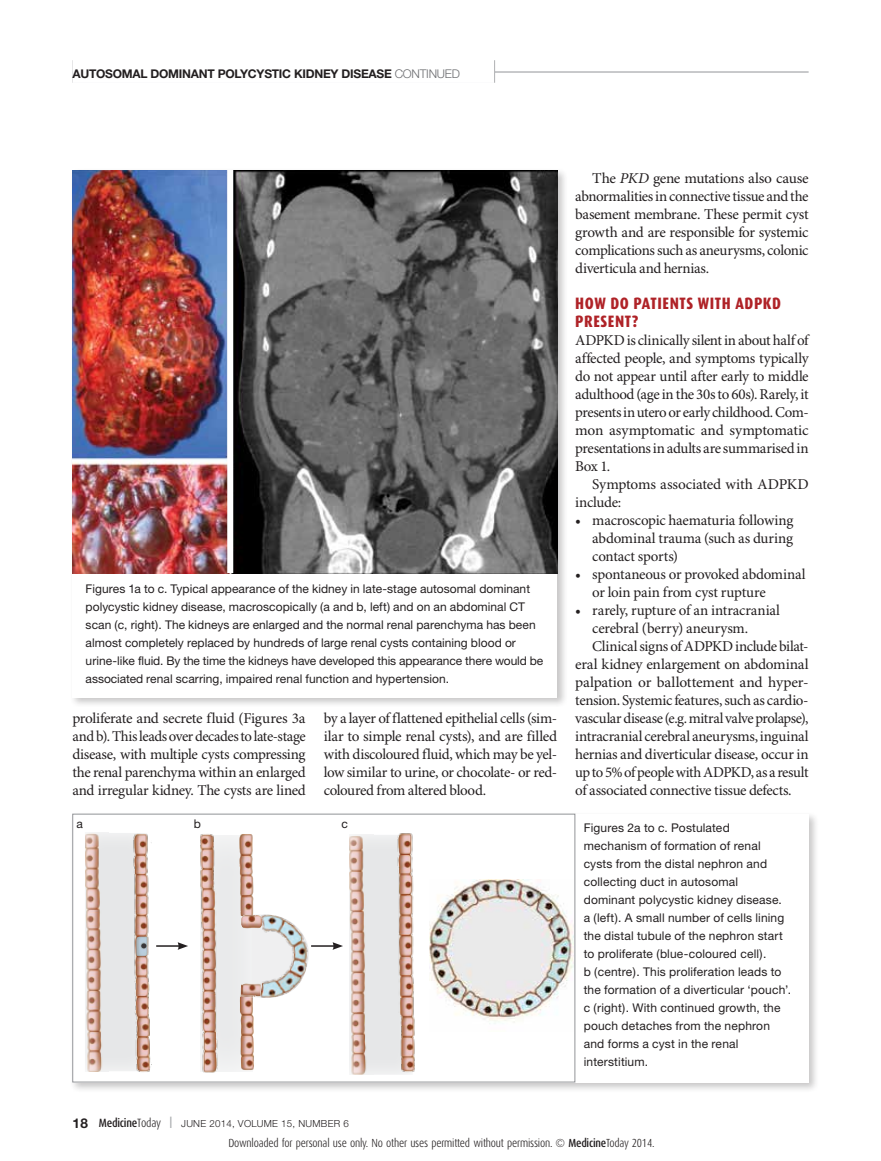
<style>
.page{position:relative;width:881px;height:1161px;background:#fff}
.page>*{position:absolute;margin:0;border:0;box-sizing:border-box;transform-origin:0 0}
.t1{font:800 16.5px/18px "Dax Condensed";letter-spacing:.03em;color:#af2227}
.t2{font:15px/18px "Minion Pro";letter-spacing:-.02em;color:#231f20;text-align:justify}
.t3{font:12px/18px "Helvetica Neue";letter-spacing:.005em;color:#231f20}
.t4{font:700 12px "Helvetica Neue";letter-spacing:-.02em;color:#231f20}
.t5{font:500 12px "Dax Condensed";letter-spacing:-.02em;color:#231f20}
.t6{font:300 11.7px "Dax Condensed";letter-spacing:-.02em;color:#231f20}
.t7{font:300 9.75px "Helvetica Neue";letter-spacing:.025em;color:#231f20}
.s1{font-weight:300;color:#6d6e71}
.s2{font-style:italic}
.s3{font-family:"Helvetica Neue";font-weight:700;font-size:13.5px}
.s4{font-weight:300}
.s5{font-weight:500}
</style>
<div class="page">
<hr style="left:72px;top:72px;width:736px;height:1px;background:#939598">
<div style="left:70px;top:168px;width:498px;height:540px;background:#231f20;opacity:.25"></div>
<div style="left:72px;top:170px;width:485px;height:527px;background:#fff"></div>
<img style="left:72px;top:170px;width:485px;height:403px">
<div style="left:72px;top:53px;width:422px;height:30px;background:#fff"></div>
<div style="left:227px;top:170px;width:6px;height:403px;background:#fff"></div>
<div style="left:70px;top:812px;width:749px;height:281px;background:#231f20;opacity:.25"></div>
<div style="left:72px;top:814px;width:736px;height:268px;background:#fff"></div>
<div style="left:199px;top:833px;width:56px;height:240px;background:#eaebeb"></div>
<div style="left:72px;top:814px;width:503px;height:268px;border:1px solid #939598"></div>
<img style="left:429px;top:879px;width:144px;height:145px">
<hr style="left:156px;top:945px;width:24px;height:2px;background:#231f20">
<svg style="left:177px;top:942px;width:11px;height:8px"></svg>
<hr style="left:311px;top:945px;width:24px;height:2px;background:#231f20">
<svg style="left:332px;top:942px;width:11px;height:8px"></svg>
<img style="left:200px;top:833px;width:24px;height:240px">
<img style="left:235px;top:833px;width:20px;height:81px">
<img style="left:240px;top:1005px;width:15px;height:66px">
<img style="left:240px;top:914px;width:75px;height:91px">
<svg style="left:349px;top:834px;width:66px;height:241px;background:#e0d4d0"></svg>
<img style="left:390px;top:833px;width:24px;height:242px">
<img style="left:138px;top:834px;width:13px;height:238px">
<svg style="left:85px;top:833px;width:62px;height:238px;background:#dacac5"></svg>
<p class="t4" style="left:72px;top:67px;width:389px">AUTOSOMAL DOMINANT POLYCYSTIC KIDNEY DISEASE <span class="s1">CONTINUED</span></p>
<p class="t3" style="left:86px;top:580px;width:459px">Figures 1a to c. Typical appearance of the kidney in late-stage autosomal dominant polycystic kidney disease, macroscopically (a and b, left) and on an abdominal CT scan (c, right). The kidneys are enlarged and the normal renal parenchyma has been almost completely replaced by hundreds of large renal cysts containing blood or urine-like fluid. By the time the kidneys have developed this appearance there would be associated renal scarring, impaired renal function and hypertension.</p>
<p class="t2" style="left:72px;top:709px;width:235px">proliferate and secrete fluid (Figures 3a and b). This leads over decades to late-stage disease, with multiple cysts compressing the renal parenchyma within an enlarged and irregular kidney. The cysts are lined</p>
<p class="t2" style="left:324px;top:709px;width:235px">by a layer of flattened epithelial cells (sim&shy;ilar to simple renal cysts), and are filled with discoloured fluid, which may be yel&shy;low similar to urine, or chocolate- or red&shy;coloured from altered blood.</p>
<p class="t3" style="left:77px;top:815px;width:8px">a</p>
<p class="t3" style="left:194px;top:815px;width:9px">b</p>
<p class="t3" style="left:341px;top:815px;width:8px">c</p>
<p class="t2" style="left:575px;top:169px;width:235px;text-indent:17px">The <span class="s2">PKD</span> gene mutations also cause abnormalities in connective tissue and the basement membrane. These permit cyst growth and are responsible for systemic complications such as aneurysms, colonic diverticula and hernias.</p>
<p class="t1" style="left:575px;top:294px;width:207px">HOW DO PATIENTS WITH ADPKD<br>PRESENT?</p>
<p class="t2" style="left:575px;top:331px;width:235px">ADPKD is clinically silent in about half of affected people, and symptoms typically do not appear until after early to middle adulthood (age in the 30s to 60s). Rarely, it presents in utero or early childhood. Com&shy;mon asymptomatic and symptomatic presentations in adults are summarised in Box 1.</p>
<p class="t2" style="left:575px;top:475px;width:235px;text-indent:17px">Symptoms associated with ADPKD include:</p>
<p class="t2" style="left:592px;top:511px;width:203px;text-indent:-17px">• macroscopic haematuria following abdominal trauma (such as during contact sports)</p>
<p class="t2" style="left:592px;top:565px;width:215px;text-indent:-17px">• spontaneous or provoked abdominal or loin pain from cyst rupture</p>
<p class="t2" style="left:575px;top:601px;width:206px">• rarely, rupture of an intracranial</p>
<p class="t2" style="left:592px;top:619px;width:157px">cerebral (berry) aneurysm.</p>
<p class="t2" style="left:592px;top:637px;width:218px">Clinical signs of ADPKD include bilat-</p>
<p class="t2" style="left:575px;top:655px;width:235px">eral kidney enlargement on abdominal</p>
<p class="t2" style="left:575px;top:673px;width:233px">palpation or ballottement and hyper-</p>
<p class="t2" style="left:575px;top:691px;width:233px">tension. Systemic features, such as cardio-</p>
<p class="t2" style="left:575px;top:709px;width:235px">vascular disease (e.g. mitral valve prolapse),</p>
<p class="t2" style="left:575px;top:727px;width:235px">intracranial cerebral aneurysms, inguinal</p>
<p class="t2" style="left:575px;top:745px;width:235px">hernias and diverticular disease, occur in</p>
<p class="t2" style="left:575px;top:763px;width:235px">up to 5% of people with ADPKD, as a result</p>
<p class="t2" style="left:575px;top:781px;width:218px">of associated connective tissue defects.</p>
<p class="t3" style="left:583px;top:819px;width:209px">Figures 2a to c. Postulated mechanism of formation of renal cysts from the distal nephron and collecting duct in autosomal dominant polycystic kidney disease. a (left). A small number of cells lining the distal tubule of the nephron start to proliferate (blue-coloured cell).<br>b (centre). This proliferation leads to the formation of a diverticular ‘pouch’. c (right). With continued growth, the pouch detaches from the nephron and forms a cyst in the renal interstitium.</p>
<p class="t5" style="left:72px;top:1116px;width:90px"><span class="s3">18</span> Medicine<span class="s4">Today</span></p>
<p class="t7" style="left:181px;top:1117px;width:169px">JUNE 2014, VOLUME 15, NUMBER 6</p>
<p class="t6" style="left:228px;top:1139px;width:427px">Downloaded for personal use only. No other uses permitted without permission. © <span class="s5">Medicine</span>Today 2014.</p>
</div>
